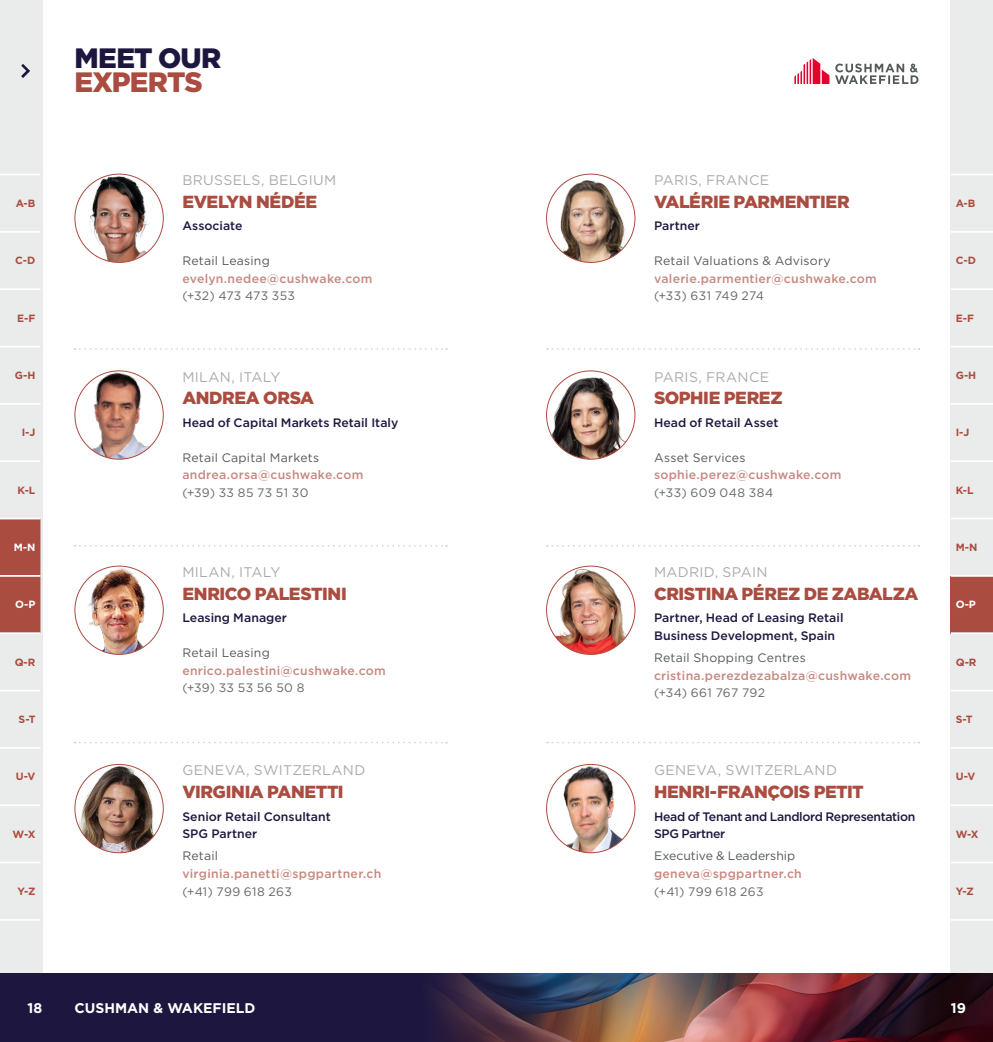
<style>
.page{position:relative;width:993px;height:1042px;background:#fff}
.page>*{position:absolute;margin:0;border:0;box-sizing:border-box;transform-origin:0 0}
.t1{font:900 28px "Gotham";letter-spacing:-.025em;color:#1d1740}
.t2{font:900 28px "Gotham";letter-spacing:-.035em;color:#aa4c40}
.t3{font:900 17.5px "Gotham";letter-spacing:-.025em;color:#aa4c40}
.t4{font:14px "Gotham";letter-spacing:.02em;color:#aaacac}
.t5{font:700 14px "Gotham";color:#fff}
.t6{font:500 12.25px "Gotham";letter-spacing:.02em;color:#c78880}
.t7{font:500 12.25px/17.5px "Gotham";color:#1d1740}
.t8{font:12.25px "Gotham";letter-spacing:.015em;color:#545859}
.t9{font:12.25px "Gotham";letter-spacing:.025em;color:#65696a}
.t10{font:500 12.25px/17.5px "Gotham";letter-spacing:-.025em;color:#1d1740}
.t11{font:700 10.5px "Gotham";color:#aa4c40}
.t12{font:700 10.5px "Gotham";color:#fff}
</style>
<div class="page">
<div style="left:0;top:0;width:42px;height:1042px;background:#eaebeb"></div>
<hr style="left:0;top:174px;width:40px;height:1px;background:#fff">
<hr style="left:0;top:346px;width:40px;height:1px;background:#fff">
<hr style="left:0;top:919px;width:40px;height:2px;background:#fff">
<div style="left:950px;top:0;width:42px;height:1042px;background:#eaebeb"></div>
<hr style="left:950px;top:174px;width:42px;height:1px;background:#fff">
<hr style="left:950px;top:346px;width:42px;height:1px;background:#fff">
<hr style="left:950px;top:919px;width:42px;height:2px;background:#fff">
<div style="left:0;top:973px;width:992px;height:69px;background:#1d1740"></div>
<img style="left:433px;top:973px;width:559px;height:69px">
<svg style="left:21px;top:64px;width:9px;height:14px"></svg>
<svg style="left:794px;top:58px;width:124px;height:26px"></svg>
<svg style="left:74px;top:348px;width:373px;height:2px"></svg>
<svg style="left:547px;top:348px;width:372px;height:2px"></svg>
<svg style="left:74px;top:545px;width:373px;height:2px"></svg>
<svg style="left:547px;top:545px;width:372px;height:2px"></svg>
<svg style="left:74px;top:742px;width:373px;height:1px"></svg>
<svg style="left:547px;top:742px;width:372px;height:1px"></svg>
<div style="left:0;top:232px;width:45px;height:57px;background:#eaebeb"></div>
<div style="left:0;top:289px;width:45px;height:57px;background:#eaebeb"></div>
<div style="left:0;top:347px;width:45px;height:57px;background:#eaebeb"></div>
<div style="left:0;top:403px;width:45px;height:57px;background:#eaebeb"></div>
<div style="left:0;top:460px;width:45px;height:57px;background:#eaebeb"></div>
<svg style="left:0;top:518px;width:43px;height:56px;background:#af594e"></svg>
<svg style="left:0;top:574px;width:43px;height:57px;background:#b05a4f"></svg>
<div style="left:0;top:632px;width:45px;height:57px;background:#eaebeb"></div>
<div style="left:0;top:689px;width:45px;height:56px;background:#eaebeb"></div>
<div style="left:0;top:747px;width:45px;height:56px;background:#eaebeb"></div>
<div style="left:0;top:804px;width:45px;height:56px;background:#eaebeb"></div>
<div style="left:0;top:861px;width:45px;height:57px;background:#eaebeb"></div>
<div style="left:0;top:175px;width:45px;height:57px;background:#eaebeb"></div>
<div style="left:947px;top:232px;width:45px;height:57px;background:#eaebeb"></div>
<div style="left:947px;top:289px;width:45px;height:57px;background:#eaebeb"></div>
<div style="left:947px;top:347px;width:45px;height:57px;background:#eaebeb"></div>
<svg style="left:947px;top:403px;width:45px;height:2px"></svg>
<svg style="left:951px;top:460px;width:41px;height:2px"></svg>
<div style="left:947px;top:518px;width:45px;height:57px;background:#eaebeb"></div>
<svg style="left:947px;top:574px;width:45px;height:57px;background:#b35f54"></svg>
<svg style="left:950px;top:632px;width:42px;height:2px"></svg>
<svg style="left:951px;top:690px;width:41px;height:1px"></svg>
<svg style="left:951px;top:747px;width:41px;height:2px"></svg>
<svg style="left:951px;top:804px;width:41px;height:2px"></svg>
<svg style="left:951px;top:862px;width:41px;height:1px"></svg>
<div style="left:947px;top:175px;width:45px;height:57px;background:#eaebeb"></div>
<img style="left:75px;top:566px;width:88px;height:88px;border-radius:44px">
<img style="left:546px;top:566px;width:88px;height:88px;border-radius:44px">
<img style="left:75px;top:764px;width:88px;height:89px;border-radius:44px">
<img style="left:547px;top:174px;width:87px;height:88px">
<img style="left:546px;top:371px;width:88px;height:88px;border-radius:44px">
<img style="left:546px;top:764px;width:88px;height:89px;border-radius:44px">
<img style="left:75px;top:174px;width:88px;height:88px;border-radius:44px">
<img style="left:75px;top:371px;width:88px;height:88px;border-radius:44px">
<h1 class="t1" style="left:74px;top:42px;width:148px">MEET OUR</h1>
<h1 class="t2" style="left:74px;top:66px;width:130px">EXPERTS</h1>
<p class="t11" style="left:16px;top:197px;width:21px">A-B</p>
<p class="t11" style="left:15px;top:255px;width:22px">C-D</p>
<p class="t4" style="left:182px;top:172px;width:155px">BRUSSELS, BELGIUM</p>
<h2 class="t3" style="left:182px;top:191px;width:136px">EVELYN NÉDÉE</h2>
<p class="t7" style="left:182px;top:217px;width:62px">Associate</p>
<p class="t8" style="left:182px;top:254px;width:89px">Retail Leasing</p>
<p class="t6" style="left:182px;top:270px;width:192px">evelyn.nedee@cushwake.com</p>
<p class="t9" style="left:182px;top:289px;width:114px">(+32) 473 473 353</p>
<p class="t4" style="left:653px;top:172px;width:116px">PARIS, FRANCE</p>
<h2 class="t3" style="left:653px;top:191px;width:197px">VALÉRIE PARMENTIER</h2>
<p class="t7" style="left:653px;top:217px;width:47px">Partner</p>
<p class="t8" style="left:653px;top:254px;width:178px">Retail Valuations &amp; Advisory</p>
<p class="t6" style="left:653px;top:270px;width:224px">valerie.parmentier@cushwake.com</p>
<p class="t9" style="left:653px;top:289px;width:111px">(+33) 631 749 274</p>
<p class="t11" style="left:955px;top:197px;width:21px">A-B</p>
<p class="t11" style="left:955px;top:255px;width:22px">C-D</p>
<p class="t11" style="left:17px;top:312px;width:20px">E-F</p>
<p class="t11" style="left:955px;top:312px;width:20px">E-F</p>
<p class="t11" style="left:15px;top:369px;width:22px">G-H</p>
<p class="t11" style="left:22px;top:426px;width:15px">I-J</p>
<p class="t11" style="left:18px;top:484px;width:19px">K-L</p>
<p class="t4" style="left:182px;top:369px;width:99px">MILAN, ITALY</p>
<h2 class="t3" style="left:182px;top:388px;width:133px">ANDREA ORSA</h2>
<p class="t7" style="left:182px;top:414px;width:217px">Head of Capital Markets Retail Italy</p>
<p class="t8" style="left:182px;top:451px;width:138px">Retail Capital Markets</p>
<p class="t6" style="left:182px;top:467px;width:182px">andrea.orsa@cushwake.com</p>
<p class="t9" style="left:182px;top:486px;width:128px">(+39) 33 85 73 51 30</p>
<p class="t4" style="left:653px;top:369px;width:116px">PARIS, FRANCE</p>
<h2 class="t3" style="left:653px;top:388px;width:130px">SOPHIE PEREZ</h2>
<p class="t7" style="left:653px;top:414px;width:126px">Head of Retail Asset</p>
<p class="t8" style="left:653px;top:451px;width:93px">Asset Services</p>
<p class="t6" style="left:653px;top:467px;width:189px">sophie.perez@cushwake.com</p>
<p class="t9" style="left:653px;top:486px;width:121px">(+33) 609 048 384</p>
<p class="t11" style="left:955px;top:369px;width:22px">G-H</p>
<p class="t11" style="left:955px;top:426px;width:15px">I-J</p>
<p class="t11" style="left:955px;top:484px;width:19px">K-L</p>
<p class="t12" style="left:14px;top:541px;width:23px">M-N</p>
<p class="t11" style="left:955px;top:541px;width:23px">M-N</p>
<p class="t12" style="left:15px;top:598px;width:22px">O-P</p>
<p class="t11" style="left:15px;top:656px;width:22px">Q-R</p>
<p class="t4" style="left:182px;top:564px;width:99px">MILAN, ITALY</p>
<h2 class="t3" style="left:182px;top:583px;width:166px">ENRICO PALESTINI</h2>
<p class="t7" style="left:182px;top:609px;width:106px">Leasing Manager</p>
<p class="t8" style="left:182px;top:646px;width:89px">Retail Leasing</p>
<p class="t6" style="left:182px;top:662px;width:205px">enrico.palestini@cushwake.com</p>
<p class="t9" style="left:182px;top:681px;width:123px">(+39) 33 53 56 50 8</p>
<p class="t4" style="left:653px;top:564px;width:115px">MADRID, SPAIN</p>
<h2 class="t3" style="left:653px;top:583px;width:266px">CRISTINA PÉREZ DE ZABALZA</h2>
<p class="t7" style="left:653px;top:609px;width:191px">Partner, Head of Leasing Retail<br>Business Development, Spain</p>
<p class="t8" style="left:653px;top:651px;width:153px">Retail Shopping Centres</p>
<p class="t6" style="left:653px;top:667px;width:258px">cristina.perezdezabalza@cushwake.com</p>
<p class="t9" style="left:653px;top:686px;width:112px">(+34) 661 767 792</p>
<p class="t12" style="left:955px;top:598px;width:22px">O-P</p>
<p class="t11" style="left:955px;top:656px;width:22px">Q-R</p>
<p class="t11" style="left:19px;top:713px;width:18px">S-T</p>
<p class="t11" style="left:955px;top:713px;width:18px">S-T</p>
<p class="t11" style="left:16px;top:770px;width:21px">U-V</p>
<p class="t11" style="left:13px;top:828px;width:24px">W-X</p>
<p class="t11" style="left:17px;top:885px;width:20px">Y-Z</p>
<p class="t4" style="left:182px;top:762px;width:184px">GENEVA, SWITZERLAND</p>
<h2 class="t3" style="left:182px;top:782px;width:163px">VIRGINIA PANETTI</h2>
<p class="t7" style="left:182px;top:807px;width:150px">Senior Retail Consultant<br>SPG Partner</p>
<p class="t8" style="left:182px;top:849px;width:37px">Retail</p>
<p class="t6" style="left:182px;top:865px;width:200px">virginia.panetti@spgpartner.ch</p>
<p class="t9" style="left:182px;top:884px;width:111px">(+41) 799 618 263</p>
<p class="t4" style="left:653px;top:762px;width:184px">GENEVA, SWITZERLAND</p>
<h2 class="t3" style="left:653px;top:782px;width:211px">HENRI-FRANÇOIS PETIT</h2>
<p class="t10" style="left:653px;top:807px;width:263px">Head of Tenant and Landlord Representation<br>SPG Partner</p>
<p class="t8" style="left:653px;top:849px;width:143px">Executive &amp; Leadership</p>
<p class="t6" style="left:653px;top:865px;width:149px">geneva@spgpartner.ch</p>
<p class="t9" style="left:653px;top:884px;width:111px">(+41) 799 618 263</p>
<p class="t11" style="left:955px;top:770px;width:21px">U-V</p>
<p class="t11" style="left:955px;top:828px;width:24px">W-X</p>
<p class="t11" style="left:955px;top:885px;width:20px">Y-Z</p>
<p class="t5" style="left:27px;top:1000px;width:16px">18</p>
<p class="t5" style="left:74px;top:1000px;width:182px">CUSHMAN &amp; WAKEFIELD</p>
<p class="t5" style="left:950px;top:1000px;width:17px">19</p>
</div>
